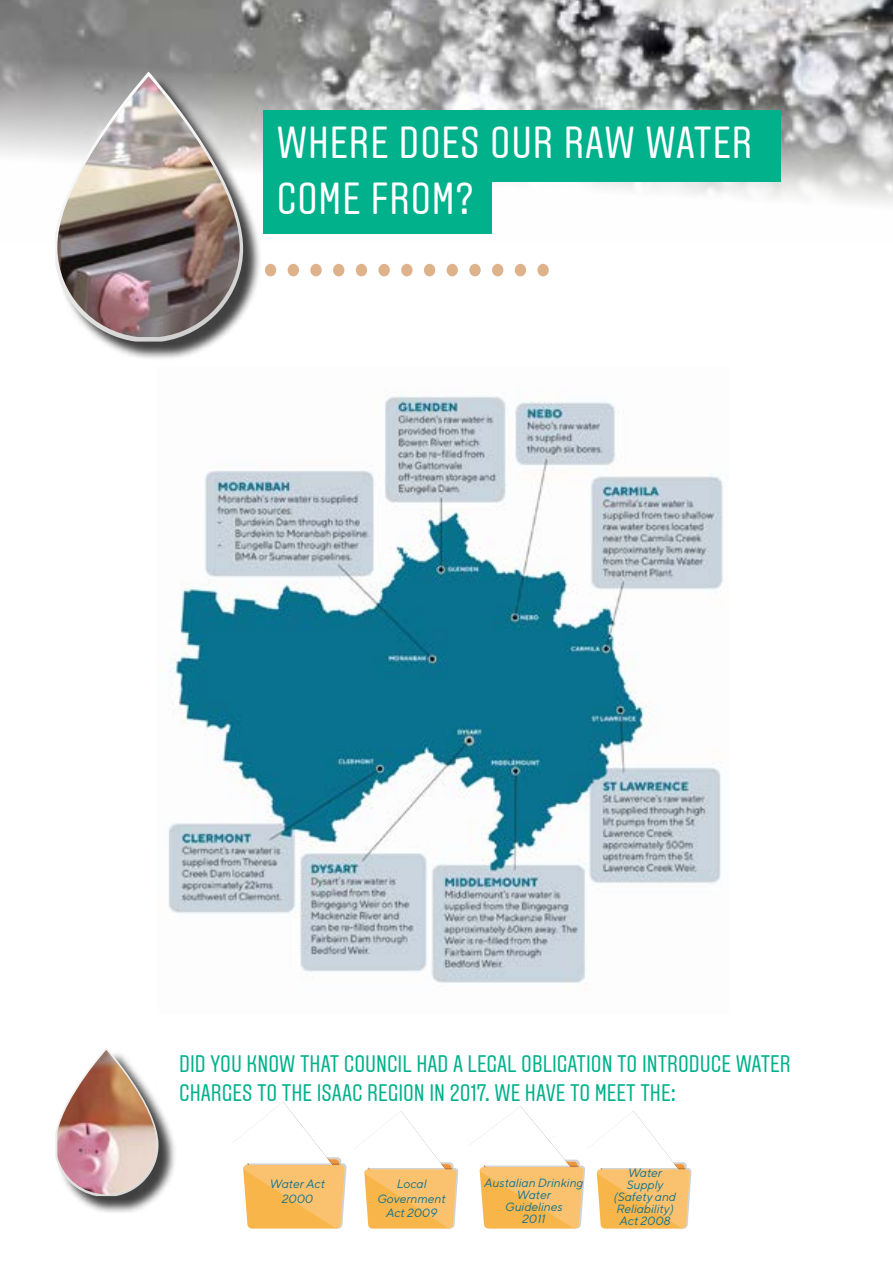
<style>
.page{position:relative;width:893px;height:1263px;background:#fff}
.page>*{position:absolute;margin:0;border:0;box-sizing:border-box;transform-origin:0 0}
.t1{font:45px/56.1px "Aveny T";letter-spacing:.02em;color:#fff}
.t2{font:24px/28.8px "Aveny T";color:#00b18b}
.t3{font:italic 12px/12px "TT Norms";color:#0e718e;text-align:center}
</style>
<div class="page">
<div style="left:265px;top:264px;width:11px;height:12px;background:#deb38b;border-radius:50%"></div>
<div style="left:288px;top:264px;width:11px;height:12px;background:#deb38b;border-radius:50%"></div>
<div style="left:310px;top:264px;width:12px;height:12px;background:#deb38b;border-radius:50%"></div>
<div style="left:333px;top:264px;width:11px;height:12px;background:#deb38b;border-radius:50%"></div>
<div style="left:356px;top:264px;width:11px;height:12px;background:#deb38b;border-radius:50%"></div>
<div style="left:378px;top:264px;width:12px;height:12px;background:#deb38b;border-radius:50%"></div>
<div style="left:401px;top:264px;width:12px;height:12px;background:#deb38b;border-radius:50%"></div>
<div style="left:424px;top:264px;width:11px;height:12px;background:#deb38b;border-radius:50%"></div>
<div style="left:447px;top:264px;width:11px;height:12px;background:#deb38b;border-radius:50%"></div>
<div style="left:469px;top:264px;width:12px;height:12px;background:#deb38b;border-radius:50%"></div>
<div style="left:492px;top:264px;width:11px;height:12px;background:#deb38b;border-radius:50%"></div>
<div style="left:515px;top:264px;width:11px;height:12px;background:#deb38b;border-radius:50%"></div>
<div style="left:537px;top:264px;width:12px;height:12px;background:#deb38b;border-radius:50%"></div>
<div style="left:58px;top:1050px;width:119px;height:165px;background:#000;opacity:.75"></div>
<svg style="left:55px;top:1048px;width:104px;height:148px"></svg>
<img style="left:57px;top:1050px;width:100px;height:144px">
<img style="left:0;top:0;width:893px;height:205px">
<div style="left:263px;top:110px;width:517px;height:71px;background:#00b18b"></div>
<div style="left:263px;top:166px;width:229px;height:68px;background:#00b18b"></div>
<div style="left:165px;top:1040px;width:674px;height:76px;background:#fff"></div>
<svg style="left:234px;top:1102px;width:113px;height:126px"></svg>
<svg style="left:356px;top:1111px;width:102px;height:117px"></svg>
<svg style="left:470px;top:1106px;width:222px;height:122px"></svg>
<div style="left:58px;top:74px;width:204px;height:287px;background:#000;opacity:.75"></div>
<svg style="left:55px;top:72px;width:189px;height:270px"></svg>
<img style="left:57px;top:76px;width:183px;height:261px">
<img style="left:160px;top:392px;width:563px;height:591px">
<h1 class="t1" style="left:277px;top:115px;width:477px">WHERE DOES OUR RAW WATER<br>COME FROM?</h1>
<h2 class="t2" style="left:179px;top:1049px;width:613px">DID YOU KNOW THAT COUNCIL HAD A LEGAL OBLIGATION TO INTRODUCE WATER<br>CHARGES TO THE ISAAC REGION IN 2017. WE HAVE TO MEET THE:</h2>
<p class="t3" style="left:270px;top:1177px;width:57px;line-height:14.4px">Water Act<br>2000</p>
<p class="t3" style="left:377px;top:1177px;width:70px;line-height:14.4px">Local<br>Government<br>Act 2009</p>
<p class="t3" style="left:484px;top:1176px;width:101px">Austalian Drinking<br>Water<br>Guidelines<br>2011</p>
<p class="t3" style="left:614px;top:1167px;width:64px">Water<br>Supply (Safety and<br>Reliability)<br>Act 2008</p>
</div>
